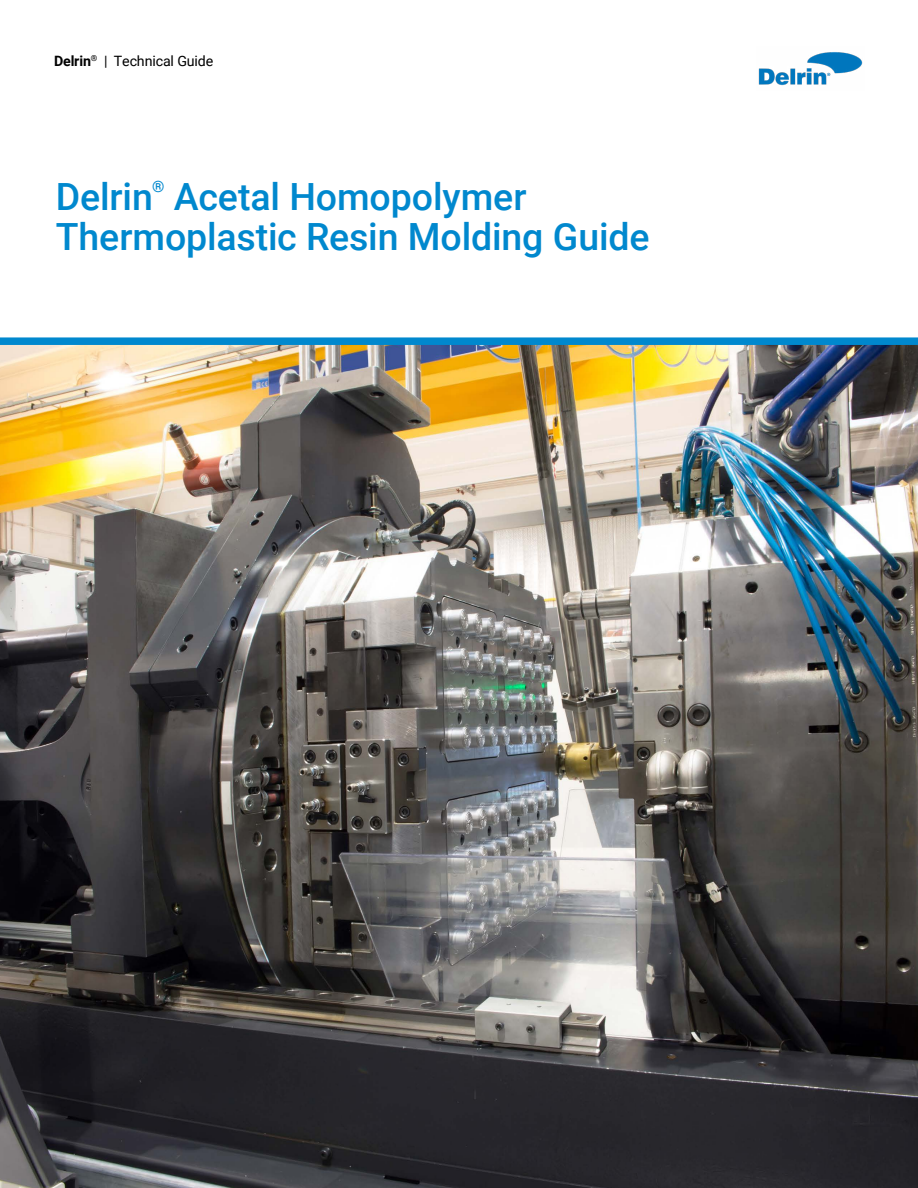
<style>
.page{position:relative;width:918px;height:1188px;background:#fff}
.page>*{position:absolute;margin:0;border:0;box-sizing:border-box;transform-origin:0 0}
.t1{font:500 37.5px/40.5px "Roboto";letter-spacing:-.005em;color:#0088ce;text-align:center}
.t2{font:500 15.75px "Roboto";color:#0088ce}
.t3{font:14.25px "Roboto";letter-spacing:-.01em;color:#000}
.s1{font-weight:700}
</style>
<div class="page">
<img style="left:758px;top:52px;width:105px;height:34px">
<img style="left:0;top:345px;width:918px;height:843px">
<div style="left:0;top:337px;width:918px;height:8px;background:#0088ce"></div>
<p class="t3" style="left:54px;top:51px;width:161px"><span class="s1">Delrin</span><sup>®</sup> | Technical Guide</p>
<p class="t1" style="left:56px;top:175px;width:99px">Delrin</p>
<p class="t2" style="left:152px;top:175px;width:14px">®</p>
<p class="t1" style="left:56px;top:175px;width:595px">Acetal Homopolymer<br>Thermoplastic Resin Molding Guide</p>
</div>
